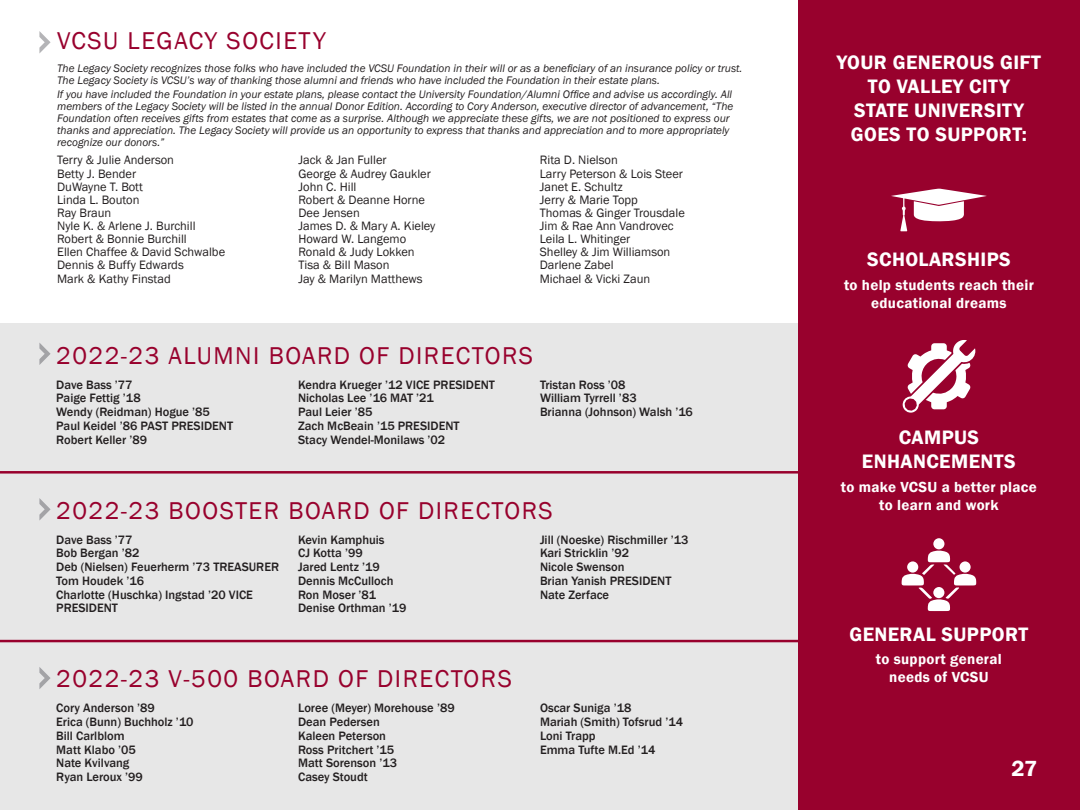
<style>
.page{position:relative;width:1080px;height:810px;background:#fff}
.page>*{position:absolute;margin:0;border:0;box-sizing:border-box;transform-origin:0 0}
._2019_Heading{font:25px "Franklin Gothic";letter-spacing:.06em;color:#98012d}
.t1{font:600 22.5px "Franklin Gothic";color:#fff}
._2019_sub_heading{font:600 20px/24px "Franklin Gothic";letter-spacing:.02em;color:#fff;text-align:center}
._2019_sub_heading-2{font:600 15px/18px "Franklin Gothic";letter-spacing:.02em;color:#fff;text-align:center}
.names{font:500 12.5px/13.8px "Franklin Gothic";color:#231f20}
.names-2{font:12.5px "Franklin Gothic";color:#231f20}
.friends_descriptions{font:italic 11.25px/11.9px "Franklin Gothic";color:#231f20}
</style>
<div class="page">
<div style="left:799px;top:0;width:281px;height:810px;background:#98012d"></div>
<div style="left:1px;top:324px;width:797px;height:486px;background:#e7e7e7"></div>
<hr style="left:0;top:471px;width:821px;height:3px;background:#98012d">
<hr style="left:0;top:640px;width:821px;height:2px;background:#98012d">
<svg style="left:891px;top:189px;width:96px;height:42px"></svg>
<svg style="left:902px;top:340px;width:74px;height:73px"></svg>
<div style="left:933px;top:538px;width:11px;height:11px;background:#fff;border-radius:50%"></div>
<svg style="left:902px;top:550px;width:74px;height:61px"></svg>
<svg style="left:39px;top:343px;width:12px;height:22px"></svg>
<svg style="left:39px;top:31px;width:12px;height:23px"></svg>
<svg style="left:39px;top:498px;width:12px;height:23px"></svg>
<svg style="left:39px;top:667px;width:12px;height:22px"></svg>
<p class="_2019_Heading" style="left:57px;top:25px;width:270px">VCSU LEGACY SOCIETY</p>
<p class="friends_descriptions" style="left:57px;top:62px;width:687px">The Legacy Society recognizes those folks who have included the VCSU Foundation in their will or as a beneficiary of an insurance policy or trust.<br>The Legacy Society is VCSU’s way of thanking those alumni and friends who have included the Foundation in their estate plans.</p>
<p class="friends_descriptions" style="left:57px;top:89px;width:678px">If you have included the Foundation in your estate plans, please contact the University Foundation/Alumni Office and advise us accordingly. All members of the Legacy Society will be listed in the annual Donor Edition. According to Cory Anderson, executive director of advancement, “The Foundation often receives gifts from estates that come as a surprise. Although we appreciate these gifts, we are not positioned to express our thanks and appreciation. The Legacy Society will provide us an opportunity to express that thanks and appreciation and to more appropriately recognize our donors.”</p>
<p class="names-2" style="left:57px;top:152px;width:118px">Terry &amp; Julie Anderson</p>
<p class="names-2" style="left:57px;top:166px;width:81px">Betty J. Bender</p>
<p class="names-2" style="left:57px;top:179px;width:87px">DuWayne T. Bott</p>
<p class="names-2" style="left:57px;top:192px;width:84px">Linda L. Bouton</p>
<p class="names-2" style="left:57px;top:205px;width:56px">Ray Braun</p>
<p class="names-2" style="left:57px;top:218px;width:140px">Nyle K. &amp; Arlene J. Burchill</p>
<p class="names-2" style="left:57px;top:231px;width:131px">Robert &amp; Bonnie Burchill</p>
<p class="names-2" style="left:57px;top:244px;width:170px">Ellen Chaffee &amp; David Schwalbe</p>
<p class="names-2" style="left:57px;top:257px;width:128px">Dennis &amp; Buffy Edwards</p>
<p class="names-2" style="left:57px;top:271px;width:115px">Mark &amp; Kathy Finstad</p>
<p class="names-2" style="left:299px;top:152px;width:90px">Jack &amp; Jan Fuller</p>
<p class="names-2" style="left:299px;top:166px;width:134px">George &amp; Audrey Gaukler</p>
<p class="names-2" style="left:299px;top:179px;width:59px">John C. Hill</p>
<p class="names-2" style="left:299px;top:192px;width:128px">Robert &amp; Deanne Horne</p>
<p class="names-2" style="left:299px;top:205px;width:63px">Dee Jensen</p>
<p class="names-2" style="left:299px;top:218px;width:138px">James D. &amp; Mary A. Kieley</p>
<p class="names-2" style="left:299px;top:231px;width:109px">Howard W. Langemo</p>
<p class="names-2" style="left:299px;top:244px;width:118px">Ronald &amp; Judy Lokken</p>
<p class="names-2" style="left:299px;top:257px;width:93px">Tisa &amp; Bill Mason</p>
<p class="names-2" style="left:299px;top:271px;width:126px">Jay &amp; Marilyn Matthews</p>
<p class="names-2" style="left:540px;top:152px;width:79px">Rita D. Nielson</p>
<p class="names-2" style="left:540px;top:166px;width:145px">Larry Peterson &amp; Lois Steer</p>
<p class="names-2" style="left:540px;top:179px;width:85px">Janet E. Schultz</p>
<p class="names-2" style="left:540px;top:192px;width:100px">Jerry &amp; Marie Topp</p>
<p class="names-2" style="left:540px;top:205px;width:147px">Thomas &amp; Ginger Trousdale</p>
<p class="names-2" style="left:540px;top:218px;width:135px">Jim &amp; Rae Ann Vandrovec</p>
<p class="names-2" style="left:540px;top:231px;width:92px">Leila L. Whitinger</p>
<p class="names-2" style="left:540px;top:244px;width:132px">Shelley &amp; Jim Williamson</p>
<p class="names-2" style="left:540px;top:257px;width:75px">Darlene Zabel</p>
<p class="names-2" style="left:540px;top:271px;width:112px">Michael &amp; Vicki Zaun</p>
<p class="_2019_Heading" style="left:56px;top:340px;width:478px">2022-23 ALUMNI BOARD OF DIRECTORS</p>
<p class="names" style="left:56px;top:378px;width:78px">Dave Bass ’77</p>
<p class="names" style="left:56px;top:391px;width:86px">Paige Fettig ’18</p>
<p class="names" style="left:56px;top:405px;width:155px">Wendy (Reidman) Hogue ’85</p>
<p class="names" style="left:56px;top:419px;width:178px">Paul Keidel ’86 PAST PRESIDENT</p>
<p class="names" style="left:56px;top:433px;width:92px">Robert Keller ’89</p>
<p class="names" style="left:298px;top:378px;width:198px">Kendra Krueger ’12 VICE PRESIDENT</p>
<p class="names" style="left:298px;top:391px;width:137px">Nicholas Lee ’16 MAT ’21</p>
<p class="names" style="left:298px;top:405px;width:76px">Paul Leier ’85</p>
<p class="names" style="left:298px;top:419px;width:163px">Zach McBeain ’15 PRESIDENT</p>
<p class="names" style="left:298px;top:433px;width:149px">Stacy Wendel-Monilaws ’02</p>
<p class="names" style="left:540px;top:378px;width:87px">Tristan Ross ’08</p>
<p class="names" style="left:540px;top:391px;width:98px">William Tyrrell ’83</p>
<p class="names" style="left:540px;top:405px;width:154px">Brianna (Johnson) Walsh ’16</p>
<p class="_2019_Heading" style="left:56px;top:495px;width:498px">2022-23 BOOSTER BOARD OF DIRECTORS</p>
<p class="names" style="left:56px;top:533px;width:78px">Dave Bass ’77</p>
<p class="names" style="left:56px;top:546px;width:85px">Bob Bergan ’82</p>
<p class="names" style="left:56px;top:560px;width:224px">Deb (Nielsen) Feuerherm ’73 TREASURER</p>
<p class="names" style="left:56px;top:574px;width:89px">Tom Houdek ’16</p>
<p class="names" style="left:56px;top:588px;width:198px">Charlotte (Huschka) Ingstad ’20 VICE<br>PRESIDENT</p>
<p class="names" style="left:540px;top:533px;width:150px">Jill (Noeske) Rischmiller ’13</p>
<p class="names" style="left:540px;top:546px;width:91px">Kari Stricklin ’92</p>
<p class="names" style="left:540px;top:560px;width:86px">Nicole Swenson</p>
<p class="names" style="left:540px;top:574px;width:133px">Brian Yanish PRESIDENT</p>
<p class="names" style="left:540px;top:588px;width:71px">Nate Zerface</p>
<p class="names" style="left:298px;top:533px;width:88px">Kevin Kamphuis</p>
<p class="names" style="left:298px;top:546px;width:66px">CJ Kotta ’99</p>
<p class="names" style="left:298px;top:560px;width:83px">Jared Lentz ’19</p>
<p class="names" style="left:298px;top:574px;width:97px">Dennis McCulloch</p>
<p class="names" style="left:298px;top:588px;width:79px">Ron Moser ’81</p>
<p class="names" style="left:298px;top:601px;width:110px">Denise Orthman ’19</p>
<p class="_2019_Heading" style="left:56px;top:663px;width:457px">2022-23 V-500 BOARD OF DIRECTORS</p>
<p class="names" style="left:56px;top:701px;width:100px">Cory Anderson ’89</p>
<p class="names" style="left:56px;top:715px;width:139px">Erica (Bunn) Buchholz ’10</p>
<p class="names" style="left:56px;top:729px;width:70px">Bill Carlblom</p>
<p class="names" style="left:56px;top:743px;width:81px">Matt Klabo ’05</p>
<p class="names" style="left:56px;top:756px;width:75px">Nate Kvilvang</p>
<p class="names" style="left:56px;top:770px;width:88px">Ryan Leroux ’99</p>
<p class="names" style="left:298px;top:701px;width:158px">Loree (Meyer) Morehouse ’89</p>
<p class="names" style="left:298px;top:715px;width:83px">Dean Pedersen</p>
<p class="names" style="left:298px;top:729px;width:89px">Kaleen Peterson</p>
<p class="names" style="left:298px;top:743px;width:98px">Ross Pritchert ’15</p>
<p class="names" style="left:298px;top:756px;width:101px">Matt Sorenson ’13</p>
<p class="names" style="left:298px;top:770px;width:71px">Casey Stoudt</p>
<p class="names" style="left:540px;top:701px;width:93px">Oscar Suniga ’18</p>
<p class="names" style="left:540px;top:715px;width:144px">Mariah (Smith) Tofsrud ’14</p>
<p class="names" style="left:540px;top:729px;width:57px">Loni Trapp</p>
<p class="names" style="left:540px;top:743px;width:117px">Emma Tufte M.Ed ’14</p>
<p class="_2019_sub_heading" style="left:837px;top:50px;width:205px">YOUR GENEROUS GIFT<br>TO VALLEY CITY<br>STATE UNIVERSITY<br>GOES TO SUPPORT:</p>
<p class="_2019_sub_heading" style="left:867px;top:248px;width:145px">SCHOLARSHIPS</p>
<p class="_2019_sub_heading-2" style="left:844px;top:276px;width:191px">to help students reach their educational dreams</p>
<p class="_2019_sub_heading" style="left:862px;top:426px;width:155px">CAMPUS<br>ENHANCEMENTS</p>
<p class="_2019_sub_heading-2" style="left:841px;top:478px;width:198px">to make VCSU a better place to learn and work</p>
<p class="_2019_sub_heading" style="left:849px;top:622px;width:180px">GENERAL SUPPORT</p>
<p class="_2019_sub_heading-2" style="left:876px;top:651px;width:127px">to support general needs of VCSU</p>
<h2 class="t1" style="left:1011px;top:755px;width:27px">27</h2>
</div>
